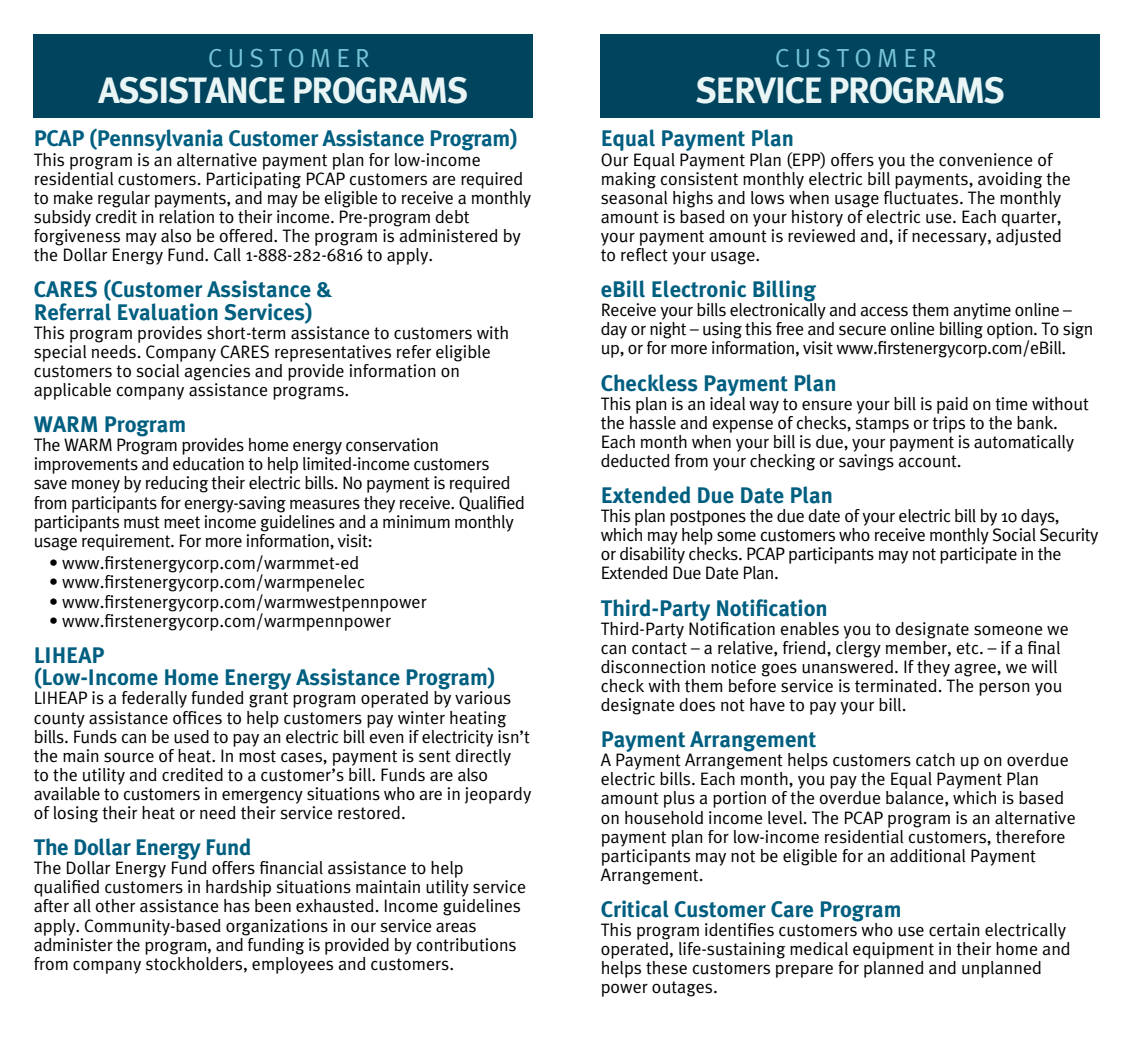
<style>
.page{position:relative;width:1134px;height:1053px;background:#fff}
.page>*{position:absolute;margin:0;border:0;box-sizing:border-box;transform-origin:0 0}
.t1{font:700 36.68px "Meta Plus";letter-spacing:-.04em;color:#eaf5f6}
.t2{font:26.1px "Meta Plus Normal";letter-spacing:.2em;color:#76c4d5}
.t3{font:700 22.5px/22.5px "Meta Plus";color:#005f80}
.t4{font:18px/19.1px "Meta Plus Normal";color:#000}
.t5{font:18px/19.1px "Meta Plus Normal";letter-spacing:-.02em;color:#000}
</style>
<div class="page">
<div style="left:34px;top:34px;width:499px;height:83px;background:#00445d"></div>
<div style="left:601px;top:34px;width:499px;height:83px;background:#00445d"></div>
<h2 class="t2" style="left:208px;top:42px;width:163px">CUSTOMER</h2>
<h1 class="t1" style="left:99px;top:69px;width:371px">ASSISTANCE PROGRAMS</h1>
<p class="t3" style="left:34px;top:127px;width:486px">PCAP (Pennsylvania Customer Assistance Program)</p>
<p class="t4" style="left:34px;top:149px;width:499px">This program is an alternative payment plan for low-income residential customers. Participating PCAP customers are required to make regular payments, and may be eligible to receive a monthly subsidy credit in relation to their income. Pre-program debt forgiveness may also be offered. The program is administered by the Dollar Energy Fund. Call 1-888-282-6816 to apply.</p>
<p class="t3" style="left:34px;top:278px;width:300px">CARES (Customer Assistance &amp;<br>Referral Evaluation Services)</p>
<p class="t4" style="left:34px;top:323px;width:477px">This program provides short-term assistance to customers with special needs. Company CARES representatives refer eligible customers to social agencies and provide information on applicable company assistance programs.</p>
<p class="t3" style="left:34px;top:413px;width:154px">WARM Program</p>
<p class="t5" style="left:34px;top:435px;width:493px">The WARM Program provides home energy conservation improvements and education to help limited-income customers save money by reducing their electric bills. No payment is required from participants for energy-saving measures they receive. Qualified participants must meet income guidelines and a minimum monthly usage requirement. For more information, visit:</p>
<p class="t4" style="left:49px;top:553px;width:312px">• www.firstenergycorp.com/warmmet-ed</p>
<p class="t4" style="left:49px;top:572px;width:317px">• www.firstenergycorp.com/warmpenelec</p>
<p class="t4" style="left:49px;top:592px;width:379px">• www.firstenergycorp.com/warmwestpennpower</p>
<p class="t4" style="left:49px;top:611px;width:343px">• www.firstenergycorp.com/warmpennpower</p>
<p class="t3" style="left:34px;top:644px;width:463px">LIHEAP<br>(Low-Income Home Energy Assistance Program)</p>
<p class="t4" style="left:34px;top:688px;width:499px">LIHEAP is a federally funded grant program operated by various county assistance offices to help customers pay winter heating bills. Funds can be used to pay an electric bill even if electricity isn’t the main source of heat. In most cases, payment is sent directly<br>to the utility and credited to a customer’s bill. Funds are also available to customers in emergency situations who are in jeopardy of losing their heat or need their service restored.</p>
<p class="t3" style="left:34px;top:836px;width:219px">The Dollar Energy Fund</p>
<p class="t4" style="left:34px;top:858px;width:494px">The Dollar Energy Fund offers financial assistance to help qualified customers in hardship situations maintain utility service after all other assistance has been exhausted. Income guidelines apply. Community-based organizations in our service areas administer the program, and funding is provided by contributions from company stockholders, employees and customers.</p>
<h2 class="t2" style="left:775px;top:42px;width:163px">CUSTOMER</h2>
<h1 class="t1" style="left:696px;top:69px;width:311px">SERVICE PROGRAMS</h1>
<p class="t3" style="left:601px;top:127px;width:195px">Equal Payment Plan</p>
<p class="t4" style="left:601px;top:149px;width:472px">Our Equal Payment Plan (EPP) offers you the convenience of making consistent monthly electric bill payments, avoiding the seasonal highs and lows when usage fluctuates. The monthly amount is based on your history of electric use. Each quarter, your payment amount is reviewed and, if necessary, adjusted to reflect your usage.</p>
<p class="t3" style="left:601px;top:278px;width:217px">eBill Electronic Billing</p>
<p class="t5" style="left:601px;top:300px;width:494px">Receive your bills electronically and access them anytime online – day or night – using this free and secure online billing option. To sign up, or for more information, visit www.firstenergycorp.com/eBill.</p>
<p class="t3" style="left:601px;top:371px;width:237px">Checkless Payment Plan</p>
<p class="t4" style="left:601px;top:394px;width:490px">This plan is an ideal way to ensure your bill is paid on time without the hassle and expense of checks, stamps or trips to the bank.<br>Each month when your bill is due, your payment is automatically deducted from your checking or savings account.</p>
<p class="t3" style="left:601px;top:484px;width:234px">Extended Due Date Plan</p>
<p class="t5" style="left:601px;top:506px;width:499px">This plan postpones the due date of your electric bill by 10 days, which may help some customers who receive monthly Social Security or disability checks. PCAP participants may not participate in the Extended Due Date Plan.</p>
<p class="t3" style="left:601px;top:596px;width:229px">Third-Party Notification</p>
<p class="t4" style="left:601px;top:619px;width:470px">Third-Party Notification enables you to designate someone we can contact – a relative, friend, clergy member, etc. – if a final disconnection notice goes unanswered. If they agree, we will check with them before service is terminated. The person you designate does not have to pay your bill.</p>
<p class="t3" style="left:601px;top:728px;width:217px">Payment Arrangement</p>
<p class="t4" style="left:601px;top:750px;width:477px">A Payment Arrangement helps customers catch up on overdue electric bills. Each month, you pay the Equal Payment Plan amount plus a portion of the overdue balance, which is based on household income level. The PCAP program is an alternative payment plan for low-income residential customers, therefore participants may not be eligible for an additional Payment Arrangement.</p>
<p class="t3" style="left:601px;top:898px;width:302px">Critical Customer Care Program</p>
<p class="t4" style="left:601px;top:920px;width:471px">This program identifies customers who use certain electrically operated, life-sustaining medical equipment in their home and helps these customers prepare for planned and unplanned power outages.</p>
</div>
